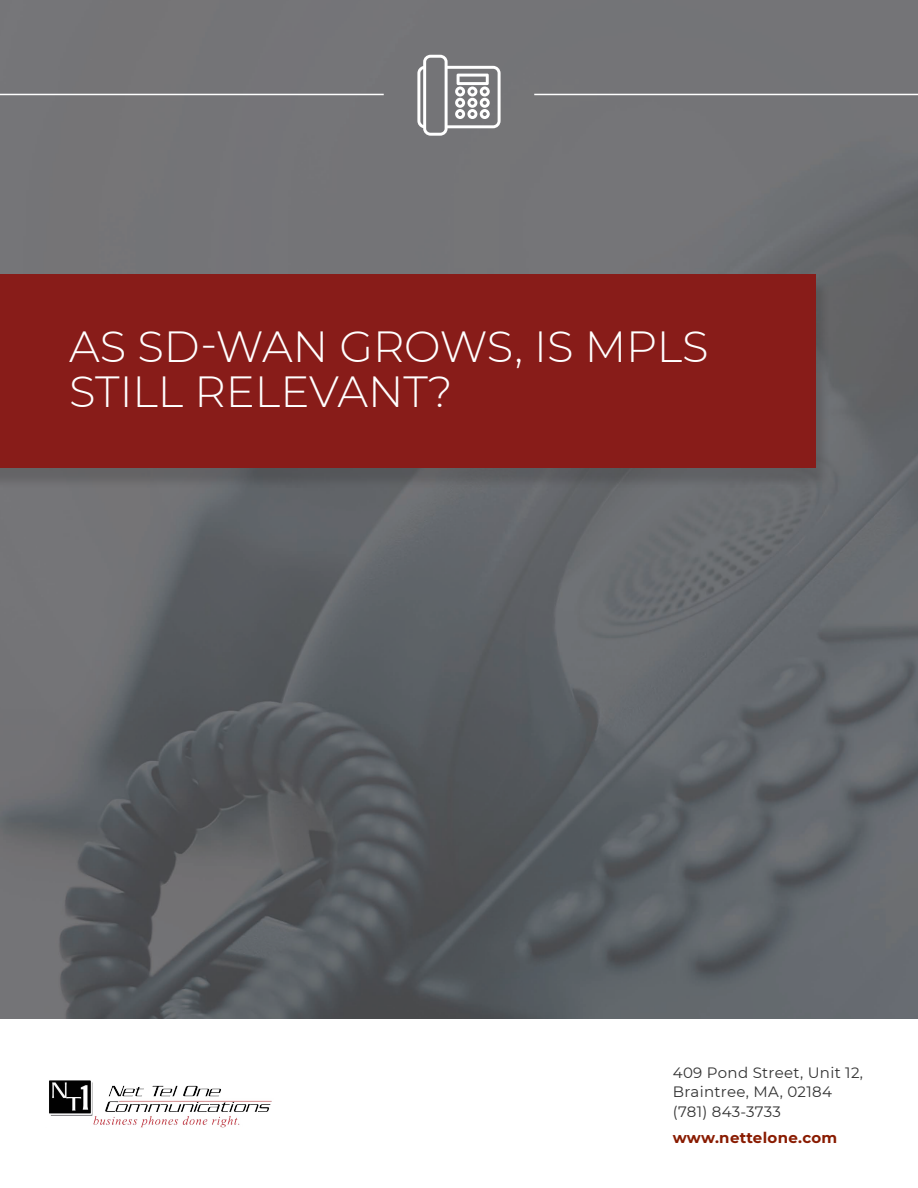
<style>
.page{position:relative;width:918px;height:1188px;background:#fff}
.page>*{position:absolute;margin:0;border:0;box-sizing:border-box;transform-origin:0 0}
.t1{font:300 43.5px/45px "Montserrat";color:#fff}
.t2{font:15px/19.5px "Montserrat";letter-spacing:.02em;color:#333}
.t3{font:700 15px "Montserrat";letter-spacing:.02em;color:#891b00}
</style>
<div class="page">
<img style="left:0;top:0;width:918px;height:1018px">
<div style="left:0;top:279px;width:831px;height:211px;background:#231f20;opacity:.2"></div>
<div style="left:0;top:274px;width:816px;height:194px;background:#881c19"></div>
<img style="left:49px;top:1080px;width:223px;height:48px">
<hr style="left:0;top:94px;width:384px;height:1px;background:#fff">
<hr style="left:534px;top:94px;width:384px;height:1px;background:#fff">
<svg style="left:417px;top:55px;width:84px;height:81px"></svg>
<p class="t1" style="left:69px;top:323px;width:641px">AS SD-WAN GROWS, IS MPLS<br>STILL RELEVANT?</p>
<p class="t2" style="left:673px;top:1062px;width:192px">409 Pond Street, Unit 12,<br>Braintree, MA, 02184 (781) 843-3733</p>
<p class="t3" style="left:673px;top:1127px;width:166px">www.nettelone.com</p>
</div>
